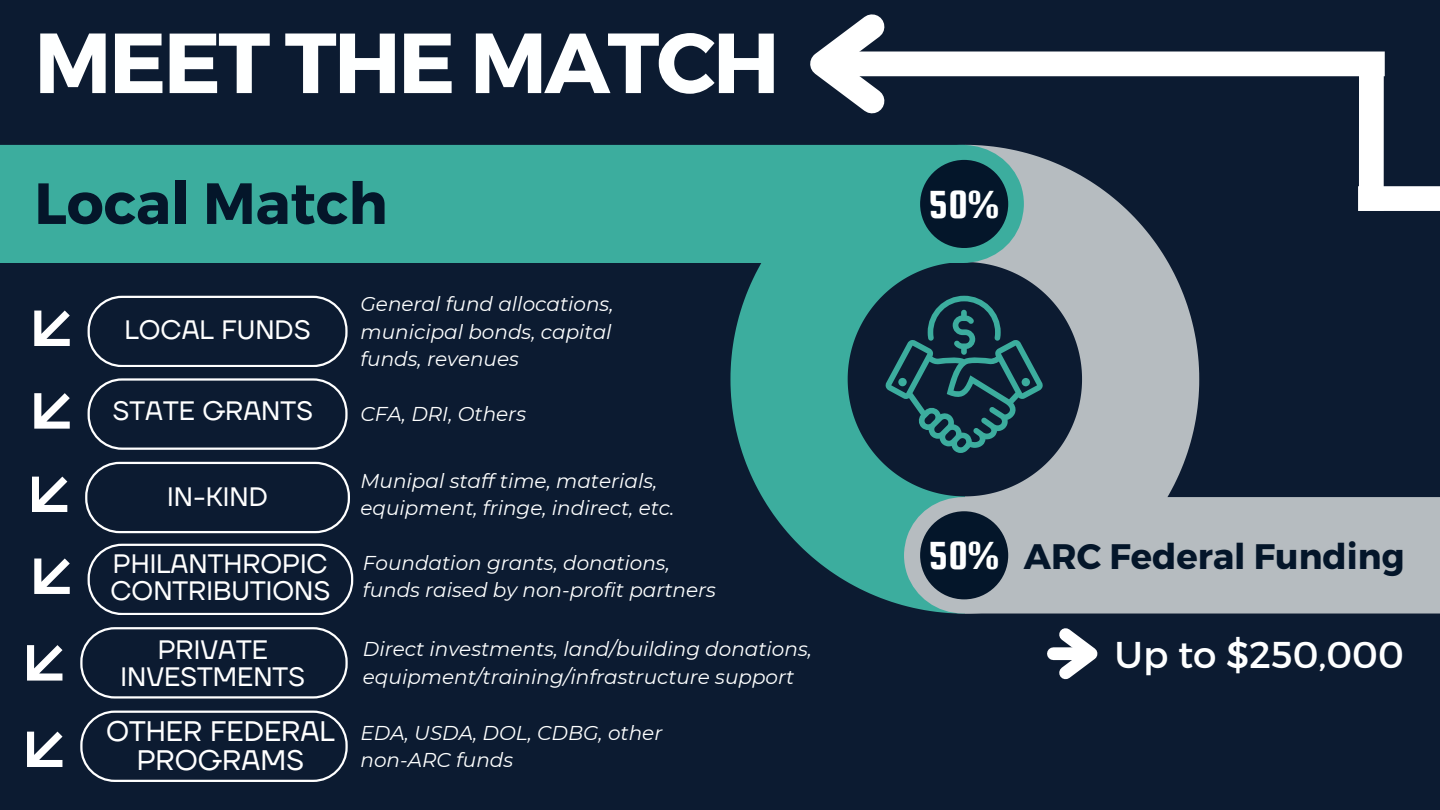
<style>
.page{position:relative;width:1440px;height:810px;background:#0c1b31}
.page>*{position:absolute;margin:0;border:0;box-sizing:border-box;transform-origin:0 0}
.t1{font:700 85px "Montserrat";letter-spacing:-.03em;color:#feffff}
.t2{font:700 58px "Montserrat";color:#04162a}
.t3{font:42px "Squada One";color:#feffff}
.t4{font:37.3px "Montserrat";color:#feffff}
.t5{font:700 35.4px "Montserrat";color:#04162a}
.t6{font:28.1px/29.2px "TT Firs Neue";color:#fff;text-align:center}
.t7{font:26.5px/27.8px "TT Firs Neue";color:#fff;text-align:center}
.t8{font:italic 20px/27.8px "Montserrat";color:#feffff}
</style>
<div class="page">
<div style="left:823px;top:52px;width:562px;height:24px;background:#fff"></div>
<svg style="left:810px;top:14px;width:97px;height:100px"></svg>
<div style="left:1359px;top:53px;width:25px;height:158px;background:#fff"></div>
<div style="left:1358px;top:186px;width:82px;height:25px;background:#fff"></div>
<svg style="left:965px;top:152px;width:234px;height:345px;fill:#b6bcc0"></svg>
<svg style="left:730px;top:263px;width:235px;height:343px;fill:#3cad9e"></svg>
<div style="left:0;top:145px;width:1024px;height:118px;background:#3cad9e"></div>
<div style="left:904px;top:497px;width:536px;height:117px;background:#b6bcc0"></div>
<div style="left:920px;top:160px;width:88px;height:88px;background:#04162a;border-radius:50%"></div>
<div style="left:920px;top:511px;width:88px;height:88px;background:#04162a;border-radius:50%"></div>
<svg style="left:1048px;top:628px;width:50px;height:52px"></svg>
<svg style="left:88px;top:296px;width:260px;height:71px"></svg>
<svg style="left:35px;top:311px;width:35px;height:35px"></svg>
<svg style="left:80px;top:711px;width:268px;height:71px"></svg>
<svg style="left:27px;top:732px;width:35px;height:35px"></svg>
<svg style="left:80px;top:627px;width:268px;height:71px"></svg>
<svg style="left:27px;top:645px;width:35px;height:35px"></svg>
<svg style="left:88px;top:544px;width:265px;height:71px"></svg>
<svg style="left:35px;top:559px;width:35px;height:35px"></svg>
<svg style="left:88px;top:378px;width:260px;height:72px"></svg>
<svg style="left:35px;top:393px;width:35px;height:35px"></svg>
<svg style="left:85px;top:462px;width:265px;height:71px"></svg>
<svg style="left:32px;top:477px;width:35px;height:35px"></svg>
<svg style="left:885px;top:296px;width:158px;height:157px"></svg>
<h1 class="t1" style="left:34px;top:8px;width:747px">MEET THE MATCH</h1>
<p class="t2" style="left:34px;top:166px;width:355px">Local Match</p>
<p class="t3" style="left:929px;top:182px;width:72px">50%</p>
<p class="t7" style="left:124px;top:317px;width:188px">LOCAL FUNDS</p>
<p class="t8" style="left:361px;top:290px;width:255px;text-align:justify">General fund allocations, municipal bonds, capital funds, revenues</p>
<p class="t7" style="left:113px;top:398px;width:202px">STATE GRANTS</p>
<h6 class="t8" style="left:361px;top:400px;width:167px">CFA, DRI, Others</h6>
<p class="t7" style="left:167px;top:484px;width:102px">IN-KIND</p>
<p class="t7" style="left:110px;top:551px;width:221px;text-align:left">PHILANTHROPIC<br>CONTRIBUTIONS</p>
<h6 class="t7" style="left:121px;top:637px;width:186px">PRIVATE<br>INVESTMENTS</h6>
<p class="t6" style="left:106px;top:717px;width:230px">OTHER FEDERAL<br>PROGRAMS</p>
<h6 class="t8" style="left:361px;top:467px;width:315px">Munipal staff time, materials, equipment, fringe, indirect, etc.</h6>
<p class="t8" style="left:363px;top:548px;width:355px">Foundation grants, donations, funds raised by non-profit partners</p>
<p class="t8" style="left:363px;top:635px;width:451px">Direct investments, land/building donations, equipment/training/infrastructure support</p>
<h3 class="t8" style="left:361px;top:718px;width:303px">EDA, USDA, DOL, CDBG, other non-ARC funds</h3>
<h2 class="t3" style="left:929px;top:533px;width:72px">50%</h2>
<p class="t5" style="left:1024px;top:534px;width:382px">ARC Federal Funding</p>
<h3 class="t4" style="left:1115px;top:631px;width:291px">Up to $250,000</h3>
</div>
